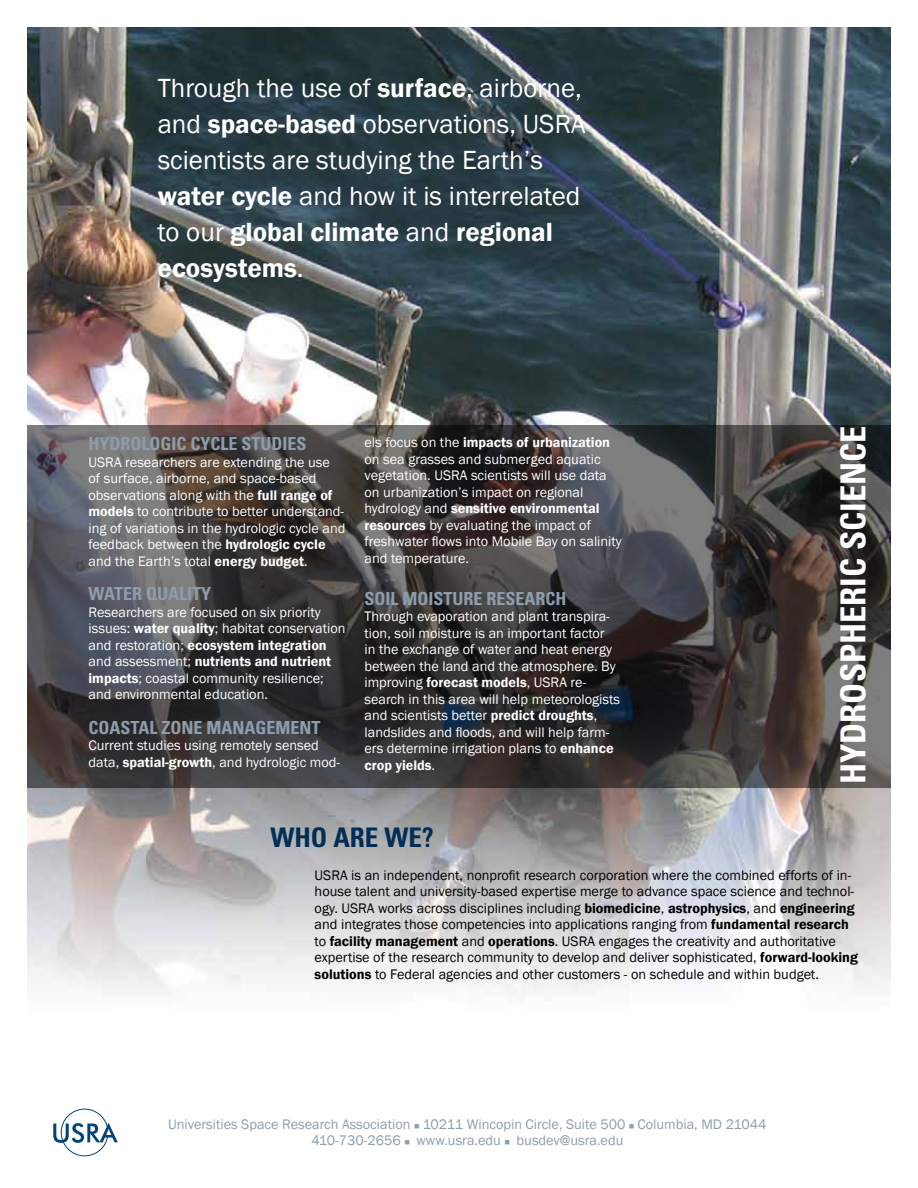
<style>
.page{position:relative;width:918px;height:1188px;background:#fff}
.page>*{position:absolute;margin:0;border:0;box-sizing:border-box;transform-origin:0 0}
.t1{font:700 condensed 34.5px "Univers LT Std";color:#fff}
.t2{font:27px/36px "Franklin Gothic";color:#fff}
.t3{font:700 condensed 27px "Univers LT Std";color:#002e56}
.t4{font:700 condensed 18px "Univers LT Std";color:#8d9dad}
.t5{font:14.25px/16.5px "Franklin Gothic";color:#fff}
.t6{font:14.25px/16.5px "Franklin Gothic";color:#000}
.t7{font:14.25px/16.5px "Franklin Gothic";color:#8d9dad;text-align:center}
.s1{font-weight:600}
</style>
<div class="page">
<img style="left:27px;top:27px;width:864px;height:966px">
<svg style="left:53px;top:1109px;width:65px;height:47px"></svg>
<svg style="left:27px;top:426px;width:864px;height:362px"></svg>
<h2 class="t2" style="left:158px;top:70px;width:430px">Through the use of <span class="s1">surface</span>, airborne, and <span class="s1">space-based</span> observations, USRA scientists are studying the Earth’s <span class="s1">water cycle</span> and how it is interrelated to our <span class="s1">global climate</span> and <span class="s1">regional ecosystems</span>.</h2>
<p class="t4" style="left:89px;top:433px;width:220px">HYDROLOGIC CYCLE STUDIES</p>
<p class="t5" style="left:89px;top:454px;width:258px">USRA researchers are extending the use<br>of surface, airborne, and space-based observations along with the <span class="s1">full range of models</span> to contribute to better understand&shy;ing of variations in the hydrologic cycle and feedback between the <span class="s1">hydrologic cycle </span>and the Earth’s total <span class="s1">energy budget</span>.</p>
<p class="t4" style="left:89px;top:583px;width:124px">WATER QUALITY</p>
<p class="t5" style="left:89px;top:604px;width:258px">Researchers are focused on six priority issues: <span class="s1">water quality</span>; habitat conservation and restoration; <span class="s1">ecosystem integration </span>and assessment; <span class="s1">nutrients and nutrient impacts</span>; coastal community resilience; and environmental education.</p>
<p class="t4" style="left:89px;top:716px;width:233px">COASTAL ZONE MANAGEMENT</p>
<p class="t5" style="left:89px;top:738px;width:253px">Current studies using remotely sensed data, <span class="s1">spatial-growth</span>, and hydrologic mod-</p>
<p class="t5" style="left:365px;top:435px;width:259px">els focus on the <span class="s1">impacts of urbanization </span>on sea grasses and submerged aquatic vegetation. USRA scientists will use data on urbanization’s impact on regional hydrology and <span class="s1">sensitive environmental resources</span> by evaluating the impact of freshwater flows into Mobile Bay on salinity and temperature.</p>
<p class="t4" style="left:365px;top:587px;width:204px">SOIL MOISTURE RESEARCH</p>
<p class="t5" style="left:365px;top:609px;width:257px">Through evaporation and plant transpira&shy;tion, soil moisture is an important factor<br>in the exchange of water and heat energy between the land and the atmosphere. By improving <span class="s1">forecast models</span>, USRA re&shy;search in this area will help meteorologists and scientists better <span class="s1">predict droughts</span>, landslides and floods, and will help farm&shy;ers determine irrigation plans to <span class="s1">enhance crop yields</span>.</p>
<h2 class="t3" style="left:270px;top:821px;width:165px">WHO ARE WE?</h2>
<h1 class="t1" style="left:832px;top:784px;width:360px;rotate:-90deg">HYDROSPHERIC SCIENCE</h1>
<p class="t6" style="left:315px;top:867px;width:545px">USRA is an independent, nonprofit research corporation where the combined efforts of in&shy;house talent and university-based expertise merge to advance space science and technol&shy;ogy. USRA works across disciplines including <span class="s1">biomedicine</span>, <span class="s1">astrophysics</span>, and <span class="s1">engineering </span>and integrates those competencies into applications ranging from <span class="s1">fundamental research </span>to <span class="s1">facility management</span> and <span class="s1">operations</span>. USRA engages the creativity and authoritative expertise of the research community to develop and deliver sophisticated, <span class="s1">forward-looking solutions</span> to Federal agencies and other customers - on schedule and within budget.</p>
<p class="t7" style="left:168px;top:1116px;width:600px">Universities Space Research Association ■ 10211 Wincopin Circle, Suite 500 ■ Columbia, MD 21044<br>410-730-2656 ■ www.usra.edu ■ busdev@usra.edu</p>
</div>
